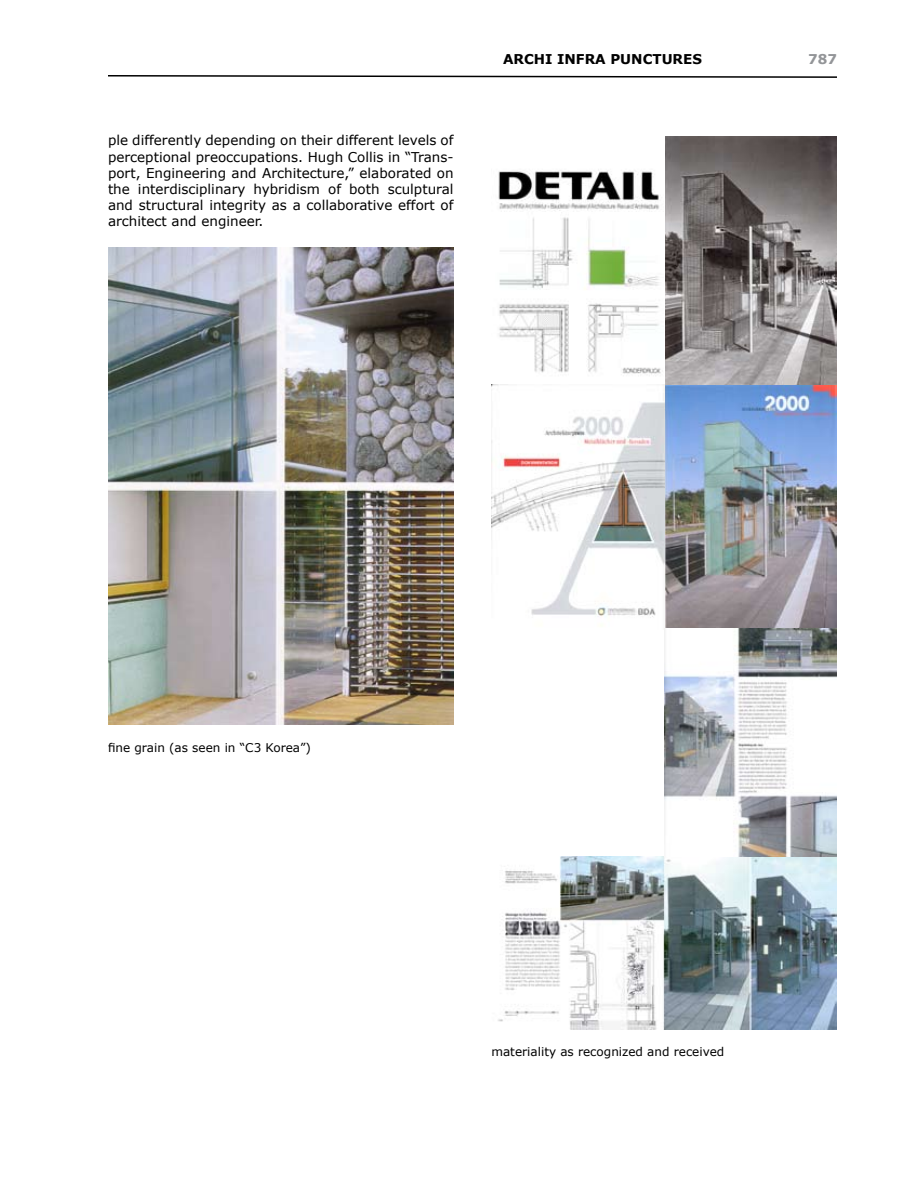
<style>
.page{position:relative;width:918px;height:1188px;background:#fff}
.page>*{position:absolute;margin:0;border:0;box-sizing:border-box;transform-origin:0 0}
.t1{font:13.5px/16.2px "Verdana";color:#000;text-align:justify}
.t2{font:700 13.5px "Verdana";color:#000}
.t3{font:700 13.5px "Verdana";color:#939598}
.t4{font:12px "Verdana";color:#000}
</style>
<div class="page">
<svg style="left:108px;top:75px;width:729px;height:3px"></svg>
<img style="left:108px;top:248px;width:345px;height:477px">
<img style="left:663px;top:137px;width:174px;height:248px">
<img style="left:498px;top:137px;width:167px;height:247px">
<img style="left:491px;top:385px;width:346px;height:243px">
<img style="left:498px;top:856px;width:339px;height:173px">
<img style="left:664px;top:628px;width:173px;height:228px">
<p class="t1" style="left:108px;top:132px;width:347px">ple differently depending on their different levels of perceptional preoccupations. Hugh Collis in “Trans&shy;port, Engineering and Architecture,” elaborated on the interdisciplinary hybridism of both sculptural and structural integrity as a collaborative effort of architect and engineer.</p>
<p class="t2" style="left:503px;top:51px;width:64px">ARCHI INF</p>
<p class="t2" style="left:585px;top:51px;width:108px">RA PUN CTU RES</p>
<p class="t3" style="left:808px;top:51px;width:30px">787</p>
<p class="t4" style="left:108px;top:740px;width:205px">fine grain (as seen in “C3 Korea”)</p>
<p class="t4" style="left:491px;top:1044px;width:234px">materiality as recognized and received</p>
</div>
